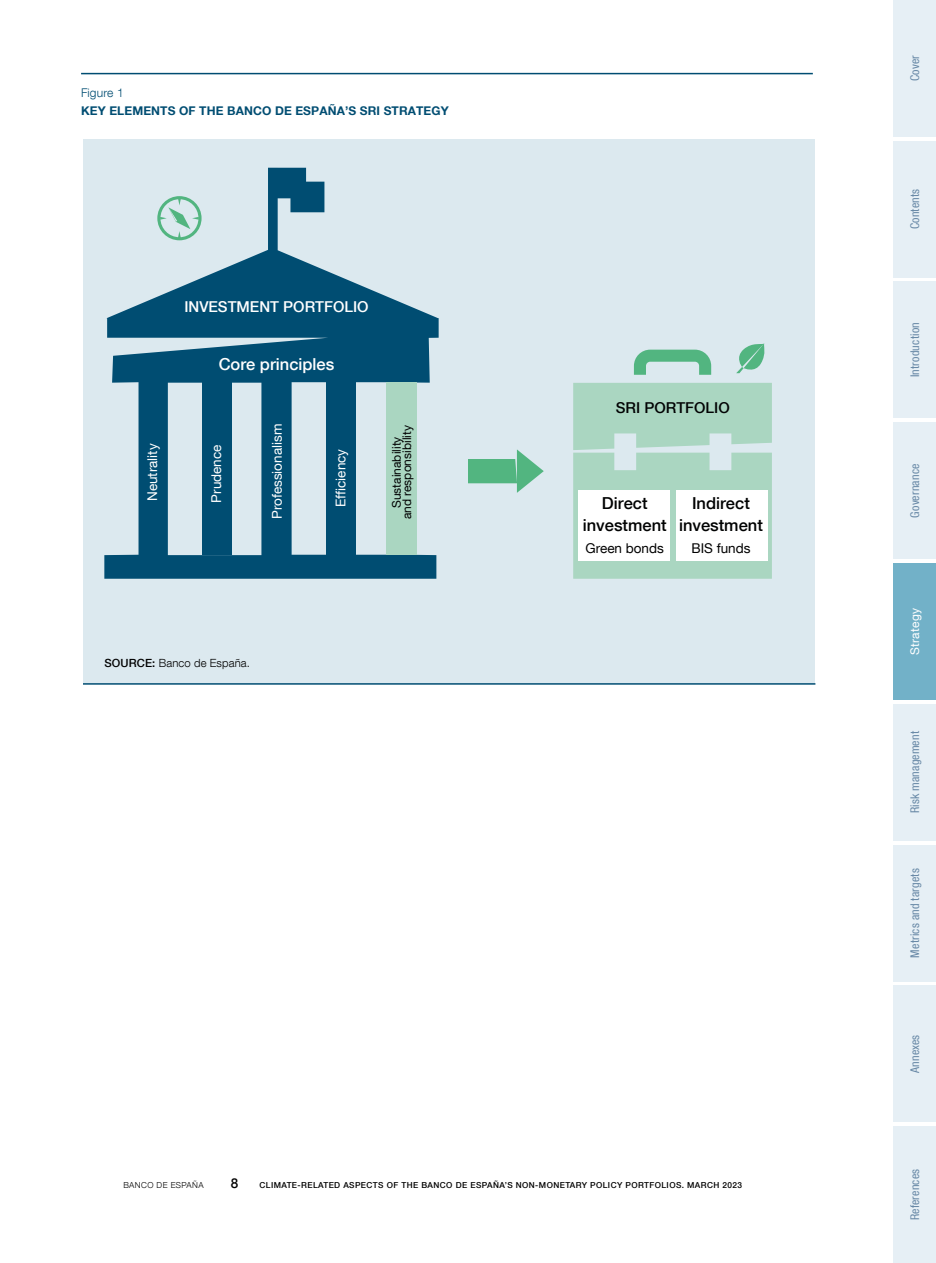
<style>
.page{position:relative;width:936px;height:1263px;background:#fff}
.page>*{position:absolute;margin:0;border:0;box-sizing:border-box;transform-origin:0 0}
.t1{font:500 16.5px/21.9px "Bd E Neue Helvetica";color:#010202;text-align:center}
.t2{font:500 16.5px "Bd E Neue Helvetica";color:#fff}
.t3{font:500 15px "Bd E Neue Helvetica";color:#fff}
.t4{font:500 15px "Bd E Neue Helvetica";color:#020304}
.t5{font:13.5px "Bd E Neue Helvetica";color:#fff}
.t6{font:13.5px "Bd E Neue Helvetica";color:#020202}
.t7{font:500 13.5px "Bd E Neue Helvetica";color:#000}
.t8{font:condensed 12px "Bd E Neue Helvetica";letter-spacing:.015em;color:#6687a5}
.t9{font:700 12px/18px "Bd E Neue Helvetica";letter-spacing:.01em;color:#004d72}
.t10{font:12px/10.5px "Bd E Neue Helvetica";color:#010202;text-align:center}
.t11{font:12px "Bd E Neue Helvetica";letter-spacing:.02em;color:#fff}
.t12{font:300 11.25px "Bd E Neue Helvetica";letter-spacing:.01em;color:#000}
.t13{font:500 8.25px "Bd E Neue Helvetica";letter-spacing:.05em;color:#000}
.t14{font:300 8.25px "Bd E Neue Helvetica";letter-spacing:.05em;color:#000}
.s1{font-weight:300}
.s2{font-weight:500}
</style>
<div class="page">
<div style="left:893px;top:0;width:42px;height:137px;background:#e6eff5"></div>
<div style="left:893px;top:141px;width:42px;height:136px;background:#e6eff5"></div>
<div style="left:893px;top:282px;width:42px;height:136px;background:#e6eff5"></div>
<div style="left:893px;top:422px;width:42px;height:137px;background:#e6eff5"></div>
<div style="left:893px;top:563px;width:42px;height:137px;background:#72b1c8"></div>
<div style="left:893px;top:704px;width:42px;height:136px;background:#e6eff5"></div>
<div style="left:893px;top:845px;width:42px;height:136px;background:#e6eff5"></div>
<div style="left:893px;top:985px;width:42px;height:137px;background:#e6eff5"></div>
<div style="left:893px;top:1126px;width:42px;height:137px;background:#e6eff5"></div>
<hr style="left:81px;top:73px;width:731px;height:1px;background:#004d72">
<div style="left:83px;top:139px;width:732px;height:545px;background:#dce9ef"></div>
<hr style="left:83px;top:683px;width:732px;height:2px;background:#004d72">
<svg style="left:104px;top:168px;width:334px;height:411px"></svg>
<div style="left:201px;top:382px;width:30px;height:173px;background:#004d72"></div>
<div style="left:326px;top:382px;width:30px;height:173px;background:#004d72"></div>
<div style="left:386px;top:382px;width:30px;height:173px;background:#aad6c1"></div>
<svg style="left:573px;top:383px;width:198px;height:196px;background:#afd8c6"></svg>
<svg style="left:634px;top:350px;width:77px;height:25px"></svg>
<svg style="left:736px;top:343px;width:29px;height:31px"></svg>
<svg style="left:157px;top:196px;width:44px;height:44px"></svg>
<div style="left:578px;top:490px;width:91px;height:71px;background:#fff"></div>
<div style="left:675px;top:490px;width:92px;height:71px;background:#fff"></div>
<svg style="left:468px;top:449px;width:75px;height:44px"></svg>
<p class="t9" style="left:81px;top:84px;width:369px"><span class="s1">Figure 1<br></span>KEY ELEMENTS OF THE BANCO DE ESPAÑA’S SRI STRATEGY</p>
<p class="t3" style="left:184px;top:297px;width:186px">INVESTMENT PORTFOLIO</p>
<p class="t2" style="left:219px;top:354px;width:117px">Core principles</p>
<p class="t5" style="left:144px;top:501px;width:59px;rotate:-90deg">Neutrality</p>
<p class="t5" style="left:208px;top:503px;width:60px;rotate:-90deg">Prudence</p>
<p class="t5" style="left:269px;top:519px;width:97px;rotate:-90deg">Professionalism</p>
<p class="t5" style="left:332px;top:507px;width:60px;rotate:-90deg">Efficiency</p>
<p class="t10" style="left:391px;top:519px;width:96px;rotate:-90deg">Sustainability and responsibility</p>
<p class="t12" style="left:104px;top:656px;width:147px"><span class="s2">SOURCE:</span> Banco de España.</p>
<p class="t4" style="left:615px;top:398px;width:115px">SRI PORTFOLIO</p>
<p class="t1" style="left:583px;top:492px;width:85px">Direct investment</p>
<p class="t1" style="left:679px;top:492px;width:85px">Indirect investment</p>
<p class="t6" style="left:585px;top:540px;width:80px">Green bonds</p>
<p class="t6" style="left:691px;top:540px;width:61px">BIS funds</p>
<p class="t14" style="left:123px;top:1180px;width:82px">BANCO DE ESPAÑA</p>
<p class="t7" style="left:231px;top:1175px;width:9px">8</p>
<p class="t13" style="left:259px;top:1180px;width:484px">CLIMATE-RELATED ASPECTS OF THE BANCO DE ESPAÑA’S NON-MONETARY POLICY PORTFOLIOS. MARCH 2023</p>
<p class="t8" style="left:907px;top:81px;width:28px;rotate:-90deg">Cover</p>
<p class="t8" style="left:907px;top:229px;width:42px;rotate:-90deg">Contents</p>
<p class="t8" style="left:907px;top:377px;width:57px;rotate:-90deg">Introduction</p>
<p class="t8" style="left:907px;top:518px;width:56px;rotate:-90deg">Governance</p>
<p class="t11" style="left:907px;top:655px;width:48px;rotate:-90deg">Strategy</p>
<p class="t8" style="left:907px;top:813px;width:84px;rotate:-90deg">Risk management</p>
<p class="t8" style="left:907px;top:958px;width:91px;rotate:-90deg">Metrics and targets</p>
<p class="t8" style="left:907px;top:1073px;width:40px;rotate:-90deg">Annexes</p>
<p class="t8" style="left:907px;top:1220px;width:53px;rotate:-90deg">References</p>
</div>
